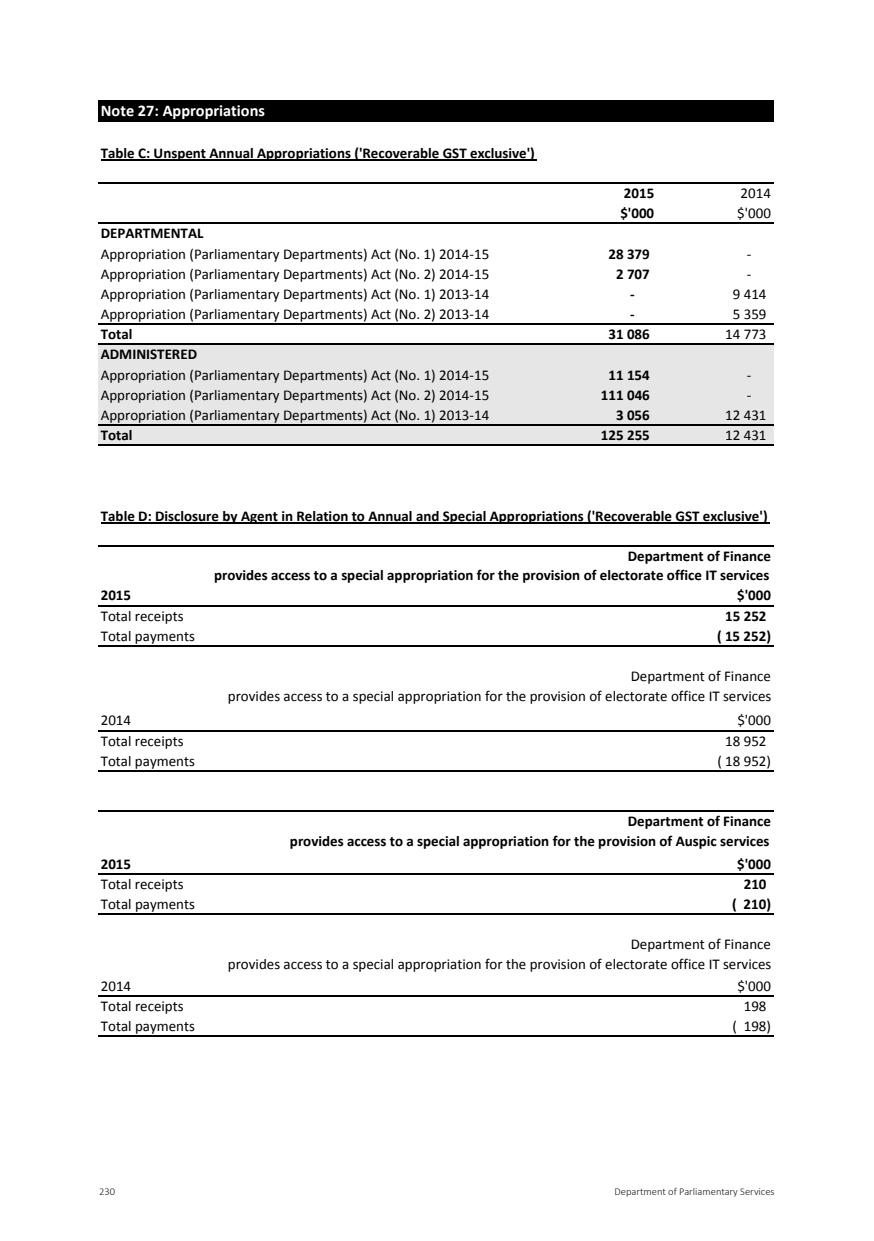
<style>
.page{position:relative;width:874px;height:1241px;background:#fff}
.page>*{position:absolute;margin:0;border:0;box-sizing:border-box;transform-origin:0 0}
.t1{font:700 16.28px "Calibri";color:#fff}
.t2{font:14.88px/20.1px "Calibri";color:#000}
.t3{font:700 14.88px/19.6px "Calibri";color:#000;text-align:right}
.t4{font:300 10.5px "Calibri";color:#1b1c20}
.s1{font-weight:700}
</style>
<div class="page">
<div style="left:99px;top:100px;width:674px;height:21px;background:#000"></div>
<div style="left:99px;top:344px;width:674px;height:101px;background:#e6e6e6"></div>
<hr style="left:101px;top:159px;width:435px;height:1px;background:#000">
<hr style="left:101px;top:522px;width:668px;height:1px;background:#000">
<hr style="left:98px;top:182px;width:675px;height:1px;background:#000">
<hr style="left:98px;top:222px;width:675px;height:2px;background:#000">
<hr style="left:98px;top:323px;width:675px;height:2px;background:#000">
<hr style="left:98px;top:343px;width:675px;height:2px;background:#000">
<hr style="left:98px;top:424px;width:675px;height:1px;background:#000">
<hr style="left:98px;top:444px;width:675px;height:1px;background:#000">
<hr style="left:98px;top:545px;width:675px;height:1px;background:#000">
<hr style="left:98px;top:604px;width:675px;height:2px;background:#000">
<hr style="left:98px;top:645px;width:675px;height:1px;background:#000">
<hr style="left:98px;top:729px;width:675px;height:2px;background:#000">
<hr style="left:98px;top:770px;width:675px;height:1px;background:#000">
<hr style="left:98px;top:810px;width:675px;height:1px;background:#000">
<hr style="left:98px;top:873px;width:675px;height:1px;background:#000">
<hr style="left:98px;top:913px;width:675px;height:1px;background:#000">
<hr style="left:98px;top:995px;width:675px;height:1px;background:#000">
<hr style="left:98px;top:1035px;width:675px;height:1px;background:#000">
<p class="t1" style="left:101px;top:100px;width:165px">Note 27: Appropriations</p>
<p class="t3" style="left:101px;top:143px;width:435px">Table C: Unspent Annual Appropriations ('Recoverable GST exclusive')</p>
<p class="t2" style="left:101px;top:223px;width:390px"><span class="s1">DEPARTMENTAL<br></span>Appropriation (Parliamentary Departments) Act (No. 1) 2014‐15</p>
<p class="t3" style="left:623px;top:183px;width:32px">2015</p>
<p class="t2" style="left:740px;top:183px;width:32px">2014</p>
<p class="t3" style="left:620px;top:203px;width:35px">$'000</p>
<p class="t2" style="left:737px;top:203px;width:35px">$'000</p>
<p class="t3" style="left:608px;top:244px;width:43px">28 379</p>
<p class="t2" style="left:746px;top:243px;width:6px">‐</p>
<p class="t2" style="left:101px;top:264px;width:390px">Appropriation (Parliamentary Departments) Act (No. 2) 2014‐15</p>
<p class="t3" style="left:615px;top:264px;width:35px">2 707</p>
<p class="t2" style="left:746px;top:264px;width:6px">‐</p>
<p class="t2" style="left:101px;top:284px;width:390px">Appropriation (Parliamentary Departments) Act (No. 1) 2013‐14</p>
<p class="t3" style="left:629px;top:284px;width:6px">‐</p>
<p class="t2" style="left:732px;top:284px;width:35px">9 414</p>
<p class="t2" style="left:101px;top:304px;width:390px">Appropriation (Parliamentary Departments) Act (No. 2) 2013‐14</p>
<p class="t3" style="left:629px;top:304px;width:6px">‐</p>
<p class="t2" style="left:732px;top:304px;width:35px">5 359</p>
<p class="t3" style="left:101px;top:324px;width:33px">Total</p>
<p class="t3" style="left:608px;top:324px;width:43px">31 086</p>
<p class="t2" style="left:724px;top:324px;width:43px">14 773</p>
<p class="t2" style="left:101px;top:344px;width:390px"><span class="s1">ADMINISTERED<br></span>Appropriation (Parliamentary Departments) Act (No. 1) 2014‐15</p>
<p class="t3" style="left:608px;top:365px;width:43px">11 154</p>
<p class="t2" style="left:746px;top:364px;width:6px">‐</p>
<p class="t2" style="left:101px;top:384px;width:390px">Appropriation (Parliamentary Departments) Act (No. 2) 2014‐15</p>
<p class="t3" style="left:600px;top:385px;width:50px">111 046</p>
<p class="t2" style="left:746px;top:384px;width:6px">‐</p>
<p class="t2" style="left:101px;top:405px;width:390px">Appropriation (Parliamentary Departments) Act (No. 1) 2013‐14</p>
<p class="t3" style="left:615px;top:405px;width:35px">3 056</p>
<p class="t2" style="left:724px;top:405px;width:43px">12 431</p>
<p class="t3" style="left:101px;top:425px;width:33px">Total</p>
<p class="t3" style="left:600px;top:425px;width:50px">125 255</p>
<p class="t2" style="left:724px;top:425px;width:43px">12 431</p>
<p class="t3" style="left:101px;top:506px;width:668px">Table D: Disclosure by Agent in Relation to Annual and Special Appropriations ('Recoverable GST exclusive')</p>
<p class="t3" style="left:214px;top:545px;width:558px">Department of Finance<br>provides access to a special appropriation for the provision of electorate office IT services</p>
<p class="t3" style="left:101px;top:585px;width:32px">2015</p>
<p class="t3" style="left:736px;top:585px;width:35px">$'000</p>
<p class="t2" style="left:101px;top:605px;width:84px">Total receipts</p>
<p class="t3" style="left:724px;top:605px;width:43px">15 252</p>
<p class="t2" style="left:101px;top:625px;width:96px">Total payments</p>
<p class="t3" style="left:716px;top:626px;width:55px">( 15 252)</p>
<p class="t2" style="left:228px;top:666px;width:545px;line-height:19.6px;text-align:right">Department of Finance<br>provides access to a special appropriation for the provision of electorate office IT services</p>
<p class="t2" style="left:101px;top:710px;width:32px">2014</p>
<p class="t2" style="left:737px;top:710px;width:35px">$'000</p>
<p class="t2" style="left:101px;top:730px;width:84px">Total receipts</p>
<p class="t2" style="left:724px;top:730px;width:43px">18 952</p>
<p class="t2" style="left:101px;top:750px;width:96px">Total payments</p>
<p class="t2" style="left:717px;top:750px;width:55px">( 18 952)</p>
<p class="t3" style="left:290px;top:811px;width:482px">Department of Finance<br>provides access to a special appropriation for the provision of Auspic services</p>
<p class="t3" style="left:101px;top:853px;width:32px">2015</p>
<p class="t3" style="left:736px;top:853px;width:35px">$'000</p>
<p class="t2" style="left:101px;top:873px;width:84px">Total receipts</p>
<p class="t3" style="left:743px;top:874px;width:24px">210</p>
<p class="t2" style="left:101px;top:893px;width:96px">Total payments</p>
<p class="t3" style="left:731px;top:894px;width:40px">( 210)</p>
<p class="t2" style="left:228px;top:934px;width:544px;line-height:19.6px;text-align:right">Department of Finance<br>provides access to a special appropriation for the provision of electorate office IT services</p>
<p class="t2" style="left:101px;top:975px;width:32px">2014</p>
<p class="t2" style="left:737px;top:975px;width:35px">$'000</p>
<p class="t2" style="left:101px;top:995px;width:84px">Total receipts</p>
<p class="t2" style="left:743px;top:995px;width:24px">198</p>
<p class="t2" style="left:101px;top:1015px;width:96px">Total payments</p>
<p class="t2" style="left:732px;top:1015px;width:40px">( 198)</p>
<p class="t4" style="left:99px;top:1184px;width:17px">230</p>
<p class="t4" style="left:614px;top:1184px;width:162px">Department of Parliamentary Services</p>
</div>
